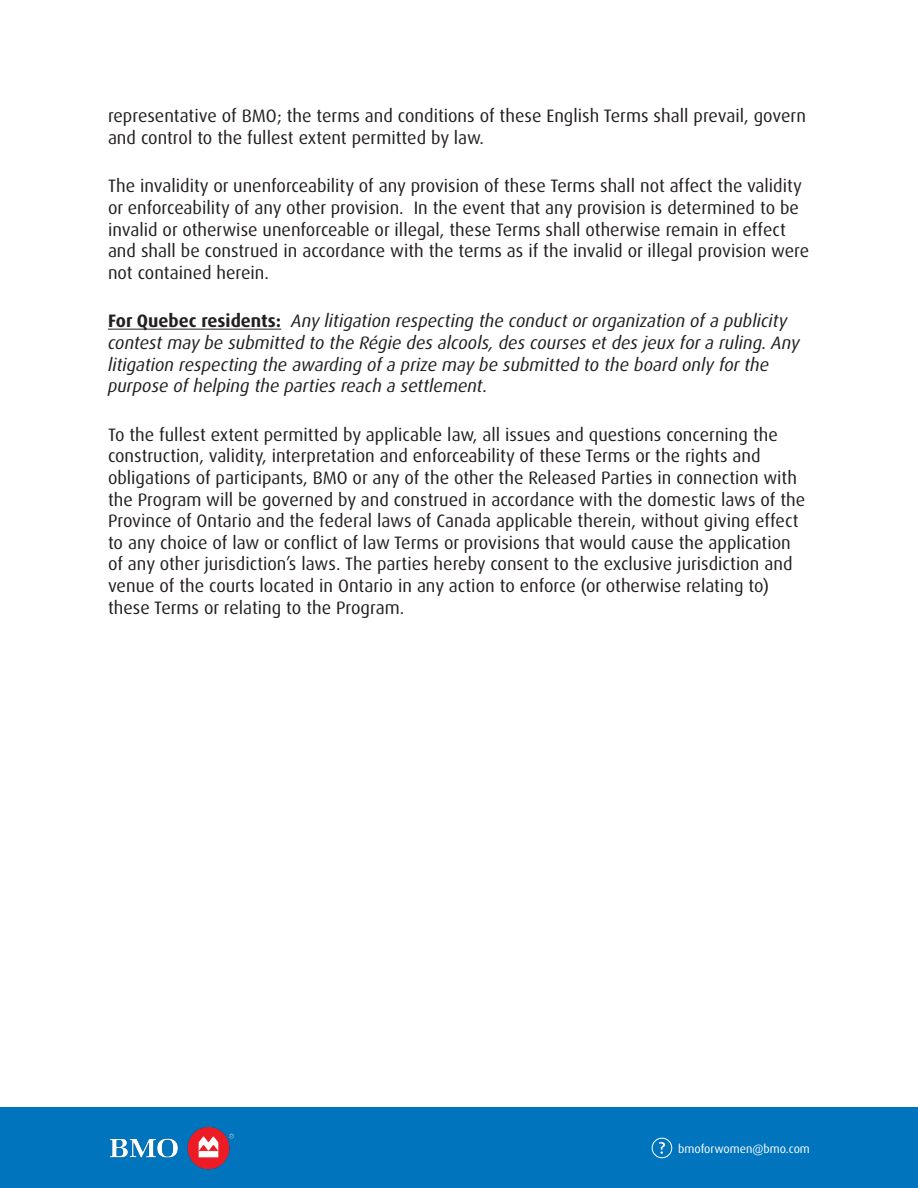
<style>
.page{position:relative;width:918px;height:1188px;background:#fff}
.page>*{position:absolute;margin:0;border:0;box-sizing:border-box;transform-origin:0 0}
.t1{font:18px/21.6px "Dax Pro";color:#231f20}
.t2{font:italic 18px/21.6px "Dax Pro";color:#231f20}
.Footer_-_Email{font:12px "Dax Pro";color:#fff}
.s1{font-weight:700;font-style:normal}
</style>
<div class="page">
<hr style="left:108px;top:329px;width:173px;height:1px;background:#231f20">
<div style="left:0;top:1107px;width:918px;height:81px;background:#0075be"></div>
<svg style="left:659px;top:1142px;width:6px;height:12px"></svg>
<div style="left:652px;top:1138px;width:20px;height:20px;border:1px solid #fff;border-radius:50%"></div>
<img style="left:109px;top:1127px;width:125px;height:43px">
<p class="t1" style="left:108px;top:105px;width:699px">representative of BMO; the terms and conditions of these English Terms shall prevail, govern and control to the fullest extent permitted by law.</p>
<p class="t1" style="left:108px;top:175px;width:703px">The invalidity or unenforceability of any provision of these Terms shall not affect the validity or enforceability of any other provision. In the event that any provision is determined to be invalid or otherwise unenforceable or illegal, these Terms shall otherwise remain in effect and shall be construed in accordance with the terms as if the invalid or illegal provision were not contained herein.</p>
<p class="t2" style="left:108px;top:310px;width:694px"><span class="s1">For Quebec residents:</span> Any litigation respecting the conduct or organization of a publicity contest may be submitted to the Régie des alcools, des courses et des jeux for a ruling. Any litigation respecting the awarding of a prize may be submitted to the board only for the purpose of helping the parties reach a settlement.</p>
<p class="t1" style="left:108px;top:424px;width:699px">To the fullest extent permitted by applicable law, all issues and questions concerning the construction, validity, interpretation and enforceability of these Terms or the rights and obligations of participants, BMO or any of the other the Released Parties in connection with the Program will be governed by and construed in accordance with the domestic laws of the Province of Ontario and the federal laws of Canada applicable therein, without giving effect to any choice of law or conflict of law Terms or provisions that would cause the application of any other jurisdiction’s laws. The parties hereby consent to the exclusive jurisdiction and venue of the courts located in Ontario in any action to enforce (or otherwise relating to) these Terms or relating to the Program.</p>
<p class="Footer_-_Email" style="left:678px;top:1141px;width:133px">bmoforwomen@bmo.com</p>
</div>
